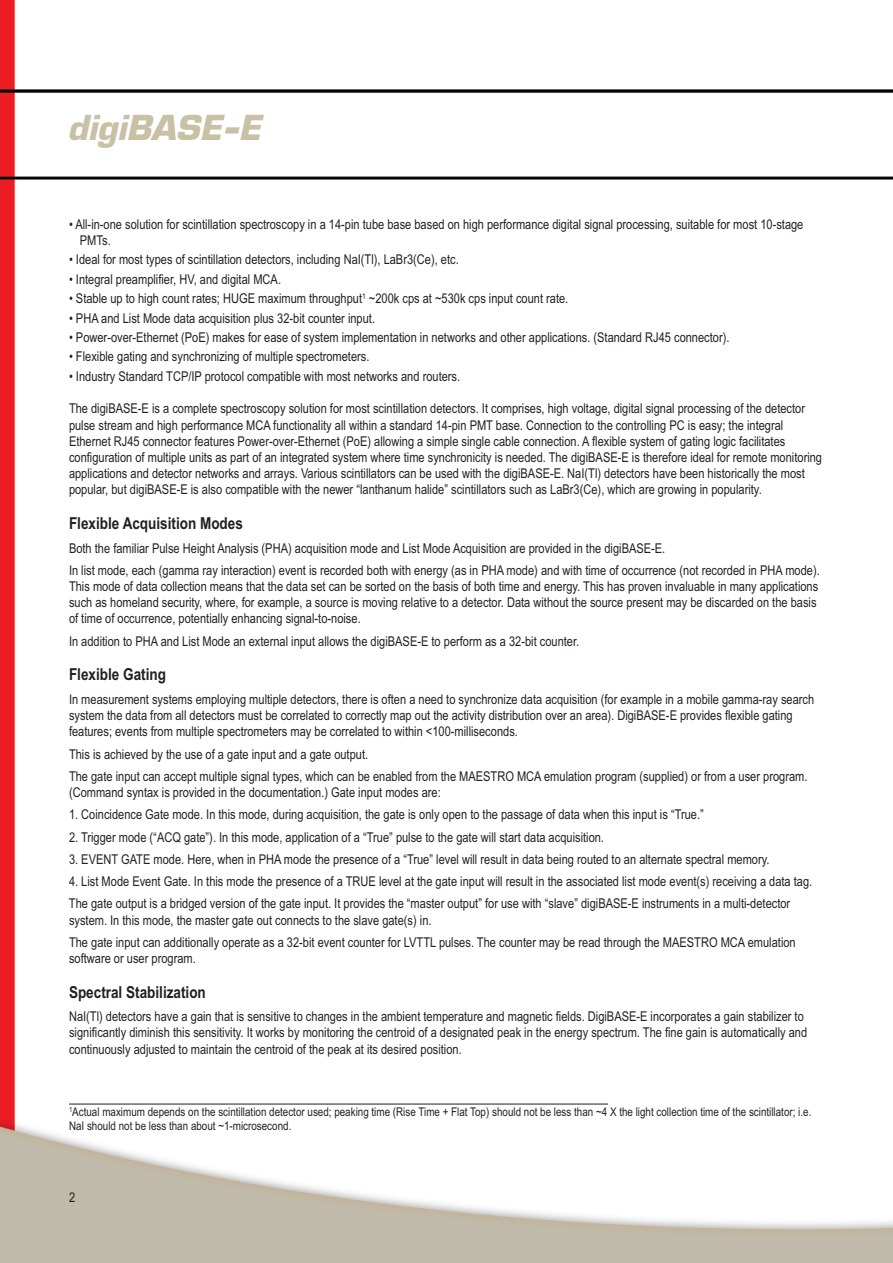
<style>
.page{position:relative;width:893px;height:1263px;background:#fff}
.page>*{position:absolute;margin:0;border:0;box-sizing:border-box;transform-origin:0 0}
.t1{font:36px "EGG Eurostile";color:#c8c1a5}
.t2{font:700 16.5px "Arial Narrow";color:#231f20}
.t3{font:13.5px/16.2px "Arial Narrow";color:#231f20}
.t4{font:12px/14.4px "Arial Narrow";color:#231f20}
</style>
<div class="page">
<img style="left:0;top:0;width:893px;height:1263px">
<hr style="left:69px;top:1104px;width:539px;height:1px;background:#231f20">
<h1 class="t1" style="left:68px;top:107px;width:195px">digiBASE-E</h1>
<p class="t3" style="left:80px;top:216px;width:725px;text-indent:-11px">• All-in-one solution for scintillation spectroscopy in a 14-pin tube base based on high performance digital signal processing, suitable for most 10-stage<br>PMTs.</p>
<p class="t3" style="left:69px;top:251px;width:391px">• Ideal for most types of scintillation detectors, including NaI(Tl), LaBr3(Ce), etc.</p>
<p class="t3" style="left:69px;top:271px;width:214px">• Integral preamplifier, HV, and digital MCA.</p>
<p class="t3" style="left:69px;top:290px;width:501px">• Stable up to high count rates; HUGE maximum throughput<sup>1</sup> ~200k cps at ~530k cps input count rate.</p>
<p class="t3" style="left:69px;top:310px;width:308px">• PHA and List Mode data acquisition plus 32-bit counter input.</p>
<p class="t3" style="left:69px;top:329px;width:662px">• Power-over-Ethernet (PoE) makes for ease of system implementation in networks and other applications. (Standard RJ45 connector).</p>
<p class="t3" style="left:69px;top:349px;width:302px">• Flexible gating and synchronizing of multiple spectrometers.</p>
<p class="t3" style="left:69px;top:368px;width:393px">• Industry Standard TCP/IP protocol compatible with most networks and routers.</p>
<p class="t3" style="left:69px;top:401px;width:755px">The digiBASE-E is a complete spectroscopy solution for most scintillation detectors. It comprises, high voltage, digital signal processing of the detector pulse stream and high performance MCA functionality all within a standard 14-pin PMT base. Connection to the controlling PC is easy; the integral Ethernet RJ45 connector features Power-over-Ethernet (PoE) allowing a simple single cable connection. A flexible system of gating logic facilitates configuration of multiple units as part of an integrated system where time synchronicity is needed. The digiBASE-E is therefore ideal for remote monitoring applications and detector networks and arrays. Various scintillators can be used with the digiBASE-E. NaI(Tl) detectors have been historically the most popular, but digiBASE-E is also compatible with the newer “lanthanum halide” scintillators such as LaBr3(Ce), which are growing in popularity.</p>
<p class="t2" style="left:69px;top:514px;width:175px">Flexible Acquisition Modes</p>
<p class="t3" style="left:69px;top:537px;width:752px;line-height:22.2px">Both the familiar Pulse Height Analysis (PHA) acquisition mode and List Mode Acquisition are provided in the digiBASE-E.<br>In list mode, each (gamma ray interaction) event is recorded both with energy (as in PHA mode) and with time of occurrence (not recorded in PHA mode).</p>
<p class="t3" style="left:69px;top:578px;width:751px">This mode of data collection means that the data set can be sorted on the basis of both time and energy. This has proven invaluable in many applications such as homeland security, where, for example, a source is moving relative to a detector. Data without the source present may be discarded on the basis of time of occurrence, potentially enhancing signal-to-noise.</p>
<p class="t3" style="left:69px;top:633px;width:512px">In addition to PHA and List Mode an external input allows the digiBASE-E to perform as a 32-bit counter.</p>
<p class="t2" style="left:69px;top:665px;width:99px">Flexible Gating</p>
<p class="t3" style="left:69px;top:691px;width:747px">In measurement systems employing multiple detectors, there is often a need to synchronize data acquisition (for example in a mobile gamma-ray search system the data from all detectors must be correlated to correctly map out the activity distribution over an area). DigiBASE-E provides flexible gating features; events from multiple spectrometers may be correlated to within &lt;100-milliseconds.</p>
<p class="t3" style="left:69px;top:743px;width:740px;line-height:22.2px">This is achieved by the use of a gate input and a gate output.<br>The gate input can accept multiple signal types, which can be enabled from the MAESTRO MCA emulation program (supplied) or from a user program.</p>
<p class="t3" style="left:69px;top:784px;width:373px">(Command syntax is provided in the documentation.) Gate input modes are:</p>
<p class="t3" style="left:69px;top:806px;width:636px">1. Coincidence Gate mode. In this mode, during acquisition, the gate is only open to the passage of data when this input is “True.”</p>
<p class="t3" style="left:69px;top:829px;width:537px">2. Trigger mode (“ACQ gate”). In this mode, application of a “True” pulse to the gate will start data acquisition.</p>
<p class="t3" style="left:69px;top:851px;width:702px">3. EVENT GATE mode. Here, when in PHA mode the presence of a “True” level will result in data being routed to an alternate spectral memory.</p>
<p class="t3" style="left:69px;top:870px;width:745px;line-height:22.2px">4. List Mode Event Gate. In this mode the presence of a TRUE level at the gate input will result in the associated list mode event(s) receiving a data tag.<br>The gate output is a bridged version of the gate input. It provides the “master output” for use with “slave” digiBASE-E instruments in a multi-detector</p>
<p class="t3" style="left:69px;top:909px;width:728px;line-height:22.2px">system. In this mode, the master gate out connects to the slave gate(s) in.<br>The gate input can additionally operate as a 32-bit event counter for LVTTL pulses. The counter may be read through the MAESTRO MCA emulation</p>
<p class="t3" style="left:69px;top:950px;width:128px">software or user program.</p>
<p class="t2" style="left:69px;top:982px;width:138px">Spectral Stabilization</p>
<p class="t3" style="left:69px;top:1008px;width:740px">NaI(Tl) detectors have a gain that is sensitive to changes in the ambient temperature and magnetic fields. DigiBASE-E incorporates a gain stabilizer to significantly diminish this sensitivity. It works by monitoring the centroid of a designated peak in the energy spectrum. The fine gain is automatically and continuously adjusted to maintain the centroid of the peak at its desired position.</p>
<p class="t4" style="left:69px;top:1104px;width:744px"><sup>1</sup>Actual maximum depends on the scintillation detector used; peaking time (Rise Time + Flat Top) should not be less than ~4 X the light collection time of the scintillator; i.e.<br>NaI should not be less than about ~1-microsecond.</p>
<p class="t3" style="left:69px;top:1189px;width:8px">2</p>
</div>
